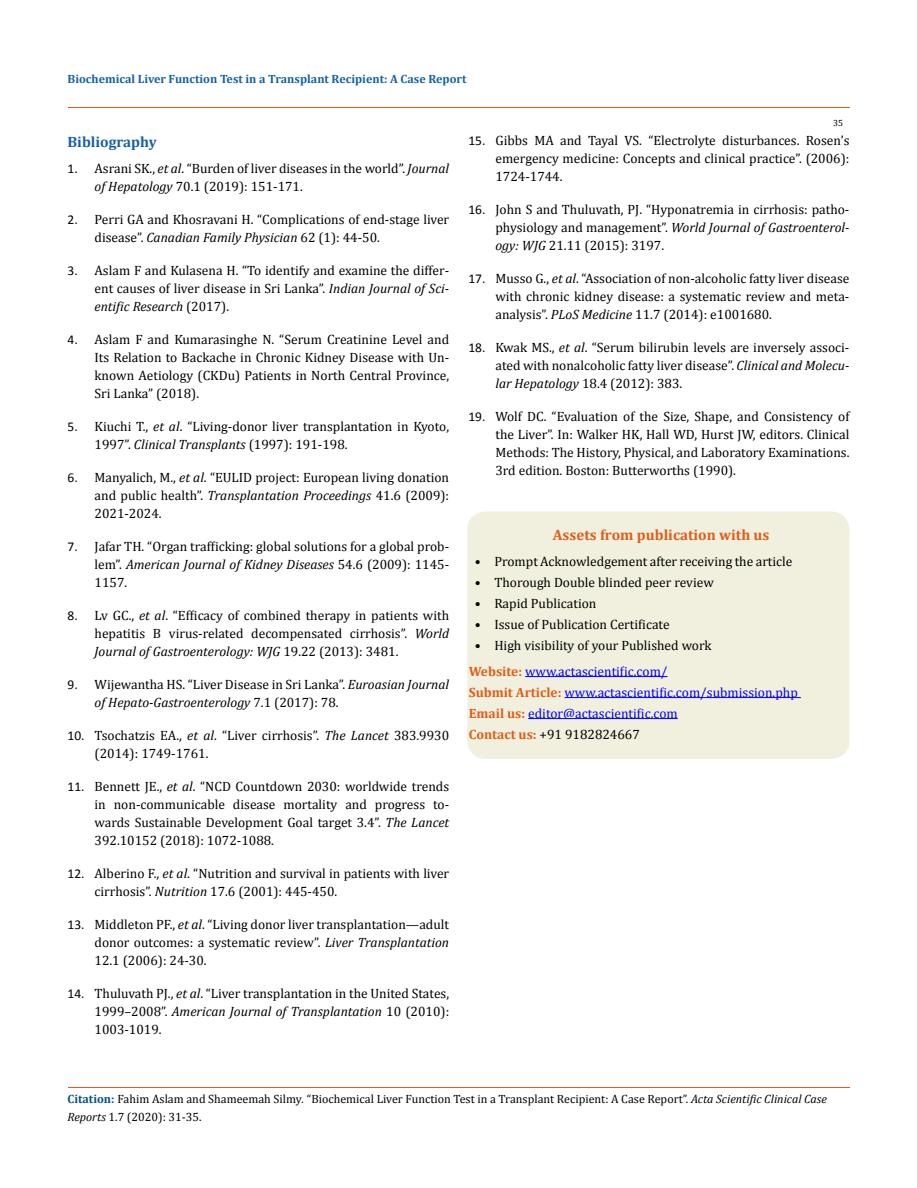
<style>
.page{position:relative;width:917px;height:1188px;background:#fff}
.page>*{position:absolute;margin:0;border:0;box-sizing:border-box;transform-origin:0 0}
.t1{font:700 15px "Cambria";color:#e05d1a}
.t2{font:700 15px "Cambria";color:#1560a6}
.t3{font:13.5px/18px "Cambria";color:#000;text-align:justify}
.t4{font:13.5px/21px "Cambria";color:#00f}
.t5{font:12px/18px "Cambria";color:#000}
.t6{font:700 12px "Cambria";color:#1560a6}
.t7{font:9px "Cambria";color:#000}
.s1{font-family:"Calibri"}
.s2{font-style:italic}
.s3{font-weight:700;color:#e05d1a}
.s4{color:#000}
.s5{font-weight:700;color:#035089}
</style>
<div class="page">
<div style="left:468px;top:512px;width:380px;height:246px;background:#f1f0de;border-radius:18px"></div>
<div style="left:467px;top:512px;width:382px;height:247px;border:2px solid #f1f0de;border-radius:18px"></div>
<hr style="left:525px;top:676px;width:142px;height:1px;background:#00f">
<hr style="left:564px;top:697px;width:236px;height:1px;background:#00f">
<hr style="left:528px;top:718px;width:149px;height:1px;background:#00f">
<hr style="left:68px;top:108px;width:781px;height:1px;background:#e05d1a">
<hr style="left:68px;top:1087px;width:781px;height:1px;background:#e05d1a">
<p class="t6" style="left:68px;top:70px;width:400px">Biochemical Liver Function Test in a Transplant Recipient: A Case Report</p>
<p class="t7" style="left:833px;top:118px;width:11px">35</p>
<p class="t2" style="left:68px;top:131px;width:91px">Bibliography</p>
<p class="t3" style="left:95px;top:159px;width:356px;text-indent:-27px"><span class="s1">1.</span> Asrani SK., <span class="s2">et al</span>. “Burden of liver diseases in the world”. <span class="s2">Journal of Hepatology</span> 70.1 (2019): 151-171.</p>
<p class="t3" style="left:95px;top:210px;width:356px;text-indent:-27px"><span class="s1">2.</span> Perri GA and Khosravani H. “Complications of end-stage liver disease”. <span class="s2">Canadian Family Physician</span> 62 (1): 44-50.</p>
<p class="t3" style="left:94px;top:261px;width:356px;text-indent:-27px"><span class="s1">3.</span> Aslam F and Kulasena H. “To identify and examine the differ&shy;ent causes of liver disease in Sri Lanka”. <span class="s2">Indian Journal of Sci&shy;entific Research</span> (2017).</p>
<p class="t3" style="left:94px;top:330px;width:356px;text-indent:-27px"><span class="s1">4.</span> Aslam F and Kumarasinghe N. “Serum Creatinine Level and Its Relation to Backache in Chronic Kidney Disease with Un&shy;known Aetiology (CKDu) Patients in North Central Province, Sri Lanka” (2018).</p>
<p class="t3" style="left:95px;top:417px;width:356px;text-indent:-27px"><span class="s1">5.</span> Kiuchi T., <span class="s2">et al</span>. “Living-donor liver transplantation in Kyoto,<br>1997”. <span class="s2">Clinical Transplants</span> (1997): 191-198.</p>
<p class="t3" style="left:94px;top:468px;width:356px;text-indent:-27px"><span class="s1">6.</span> Manyalich, M., <span class="s2">et al</span>. “EULID project: European living donation and public health”. <span class="s2">Transplantation Proceedings</span> 41.6 (2009):<br>2021-2024.</p>
<p class="t3" style="left:94px;top:537px;width:356px;text-indent:-27px"><span class="s1">7.</span> Jafar TH. “Organ trafficking: global solutions for a global prob&shy;lem”. <span class="s2">American Journal of Kidney Diseases</span> 54.6 (2009): 1145- 1157.</p>
<p class="t3" style="left:95px;top:606px;width:356px;text-indent:-27px"><span class="s1">8.</span> Lv GC., <span class="s2">et al</span>. “Efficacy of combined therapy in patients with hepatitis B virus-related decompensated cirrhosis”. <span class="s2">World Journal of Gastroenterology: WJG</span> 19.22 (2013): 3481.</p>
<p class="t3" style="left:95px;top:675px;width:356px;text-indent:-27px"><span class="s1">9.</span> Wijewantha HS. “Liver Disease in Sri Lanka”. <span class="s2">Euroasian Journal of Hepato-Gastroenterology</span> 7.1 (2017): 78.</p>
<p class="t3" style="left:95px;top:726px;width:356px;text-indent:-27px"><span class="s1">10.</span> Tsochatzis EA., <span class="s2">et al</span>. “Liver cirrhosis”. <span class="s2">The Lancet</span> 383.9930 (2014): 1749-1761.</p>
<p class="t3" style="left:95px;top:777px;width:356px;text-indent:-27px"><span class="s1">11.</span> Bennett JE., <span class="s2">et al</span>. “NCD Countdown 2030: worldwide trends in non-communicable disease mortality and progress to&shy;wards Sustainable Development Goal target 3.4”. <span class="s2">The Lancet </span>392.10152 (2018): 1072-1088.</p>
<p class="t3" style="left:95px;top:864px;width:356px;text-indent:-27px"><span class="s1">12.</span> Alberino F., <span class="s2">et al</span>. “Nutrition and survival in patients with liver cirrhosis”. <span class="s2">Nutrition</span> 17.6 (2001): 445-450.</p>
<p class="t3" style="left:95px;top:915px;width:356px;text-indent:-27px"><span class="s1">13.</span> Middleton PF., <span class="s2">et al</span>. “Living donor liver transplantation—adult donor outcomes: a systematic review”. <span class="s2">Liver Transplantation </span>12.1 (2006): 24-30.</p>
<p class="t3" style="left:95px;top:984px;width:356px;text-indent:-27px"><span class="s1">14.</span> Thuluvath PJ., <span class="s2">et al</span>. “Liver transplantation in the United States, 1999–2008”. <span class="s2">American Journal of Transplantation</span> 10 (2010):<br>1003-1019.</p>
<p class="t3" style="left:495px;top:132px;width:355px;text-indent:-27px"><span class="s1">15.</span> Gibbs MA and Tayal VS. “Electrolyte disturbances. Rosen’s emergency medicine: Concepts and clinical practice”. (2006):<br>1724-1744.</p>
<p class="t3" style="left:495px;top:200px;width:355px;text-indent:-27px"><span class="s1">16.</span> John S and Thuluvath, PJ. “Hyponatremia in cirrhosis: patho&shy;physiology and management”. <span class="s2">World Journal of Gastroenterol&shy;ogy: WJG</span> 21.11 (2015): 3197.</p>
<p class="t3" style="left:495px;top:269px;width:355px;text-indent:-27px"><span class="s1">17.</span> Musso G., <span class="s2">et al</span>. “Association of non-alcoholic fatty liver disease with chronic kidney disease: a systematic review and meta&shy;analysis”. <span class="s2">PLoS Medicine</span> 11.7 (2014): e1001680.</p>
<p class="t3" style="left:495px;top:338px;width:355px;text-indent:-27px"><span class="s1">18.</span> Kwak MS., <span class="s2">et al</span>. “Serum bilirubin levels are inversely associ&shy;ated with nonalcoholic fatty liver disease”. <span class="s2">Clinical and Molecu&shy;lar Hepatology</span> 18.4 (2012): 383.</p>
<p class="t3" style="left:495px;top:407px;width:355px;text-indent:-27px"><span class="s1">19.</span> Wolf DC. “Evaluation of the Size, Shape, and Consistency of the Liver”. In: Walker HK, Hall WD, Hurst JW, editors. Clinical Methods: The History, Physical, and Laboratory Examinations.<br>3rd edition. Boston: Butterworths (1990).</p>
<p class="t1" style="left:553px;top:525px;width:218px">Assets from publication with us</p>
<p class="t3" style="left:475px;top:552px;width:319px">• Prompt Acknowledgement after receiving the article</p>
<p class="t3" style="left:475px;top:573px;width:240px">• Thorough Double blinded peer review</p>
<p class="t3" style="left:475px;top:594px;width:123px">• Rapid Publication</p>
<p class="t3" style="left:475px;top:615px;width:196px">• Issue of Publication Certificate</p>
<p class="t3" style="left:475px;top:636px;width:238px">• High visibility of your Published work</p>
<p class="t4" style="left:468px;top:661px;width:330px"><span class="s3">Website:</span> www.actascientific.com/<br><span class="s3">Submit Article:</span> www.actascientific.com/submission.php <span class="s3">Email us:</span> editor@actascientific.com<br><span class="s3">Contact us:</span> <span class="s4">+91 9182824667</span></p>
<p class="t5" style="left:68px;top:1090px;width:760px"><span class="s5">Citation:</span> Fahim Aslam and Shameemah Silmy<span class="s2">.</span> “Biochemical Liver Function Test in a Transplant Recipient: A Case Report”. <span class="s2">Acta Scientific Clinical Case<br>Reports</span> 1.7 (2020): 31-35.</p>
</div>
